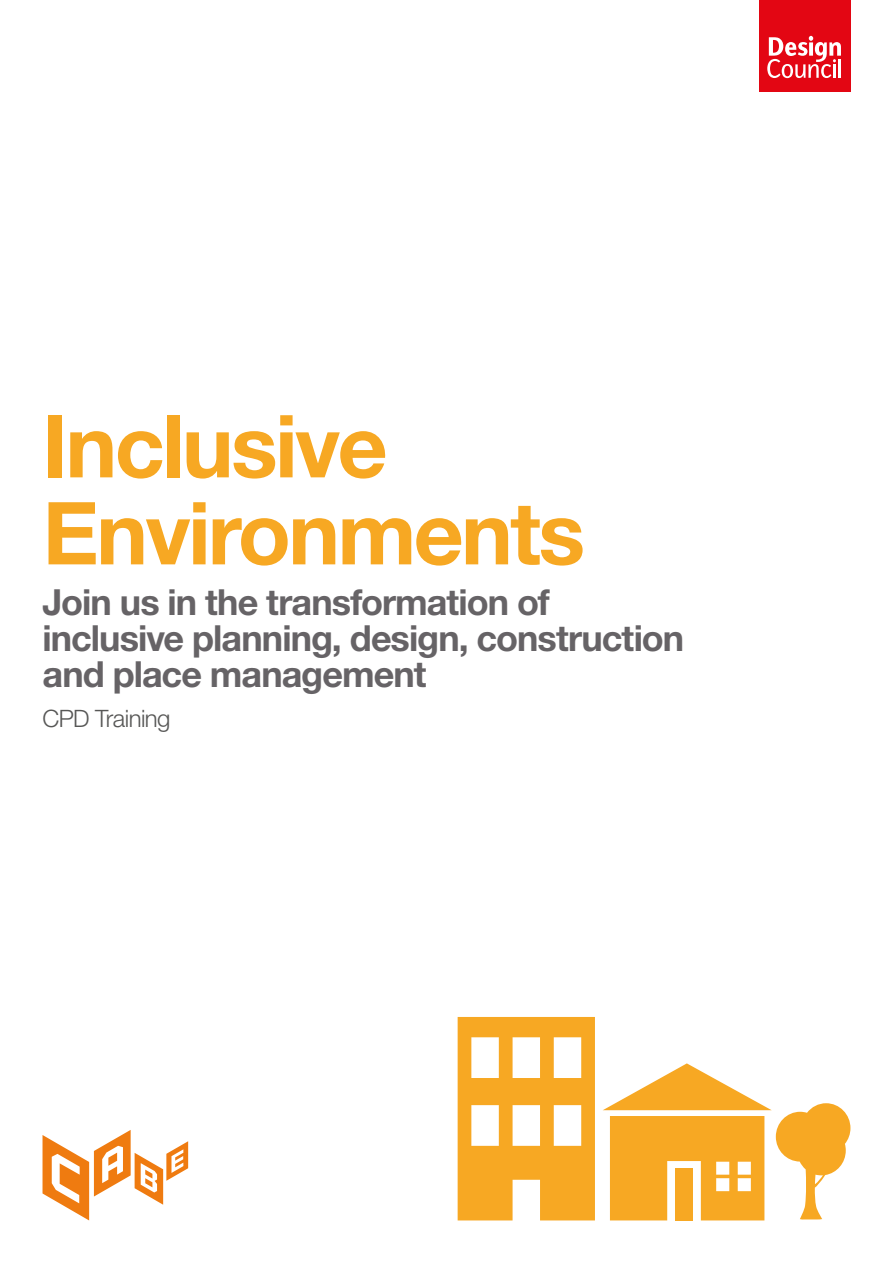
<style>
.page{position:relative;width:893px;height:1263px;background:#fff}
.page>*{position:absolute;margin:0;border:0;box-sizing:border-box;transform-origin:0 0}
.t1{font:700 87px/87px "Helvetica Neue LT Pro";letter-spacing:-.03em;color:#f7a823}
.t2{font:700 36px/36px "Helvetica Neue LT Pro";letter-spacing:-.025em;color:#666366}
.t3{font:300 24px "Helvetica Neue LT Pro";letter-spacing:-.025em;color:#575756}
</style>
<div class="page">
<div style="left:759px;top:0;width:91px;height:91px;background:#e30613"></div>
<svg style="left:767px;top:36px;width:74px;height:42px"></svg>
<svg style="left:43px;top:1130px;width:145px;height:90px"></svg>
<svg style="left:458px;top:1017px;width:137px;height:203px"></svg>
<svg style="left:603px;top:1063px;width:247px;height:157px"></svg>
<h1 class="t1" style="left:43px;top:401px;width:544px">Inclusive<br>Environments</h1>
<p class="t2" style="left:43px;top:583px;width:643px">Join us in the transformation of inclusive planning, design, construction and place management</p>
<p class="t3" style="left:43px;top:704px;width:130px">CPD Training</p>
</div>
